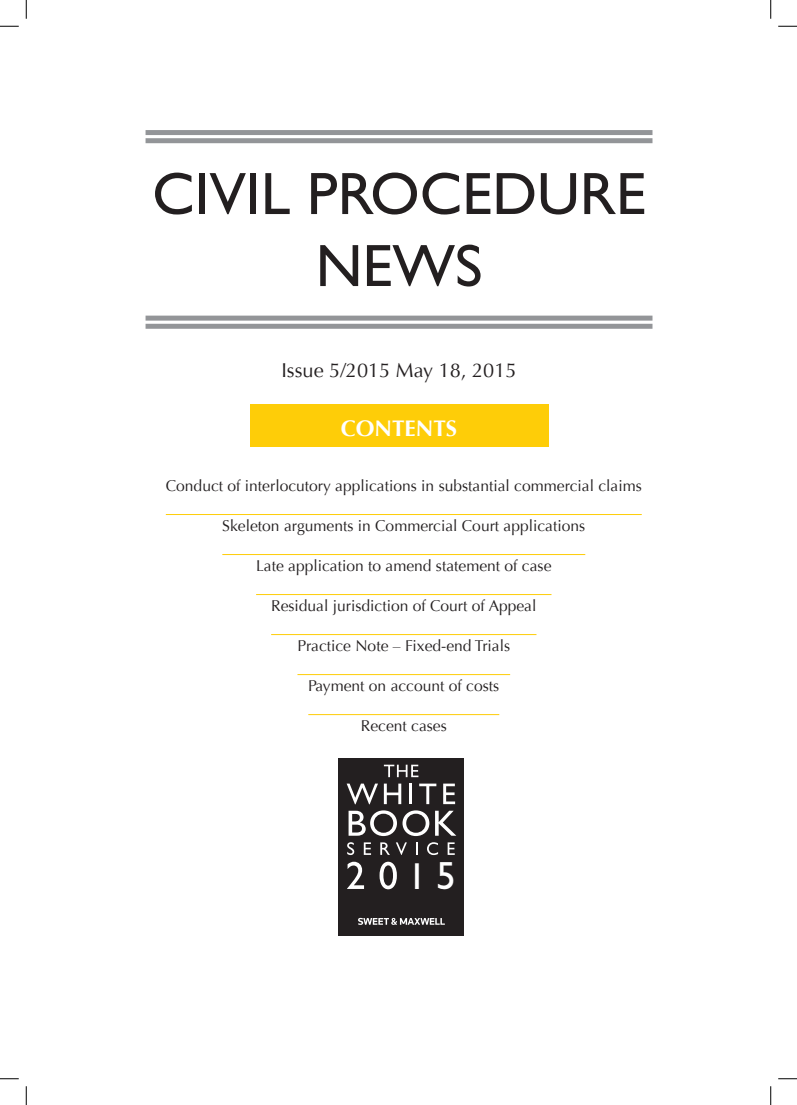
<style>
.page{position:relative;width:797px;height:1105px;background:#fff}
.page>*{position:absolute;margin:0;border:0;box-sizing:border-box;transform-origin:0 0}
.t1{font:60px/72px "Gill Sans";color:#231f20;text-align:center}
.t2{font:37.75px "Gill Sans";color:#fff;scale:1.11 1}
.t3{font:700 22.5px "Optima";color:#fff}
.t4{font:20px "Optima";color:#231f20}
.t5{font:15.62px "Optima";color:#231f20}
.s1{font-size:39.38px}
</style>
<div class="page">
<div style="left:145px;top:316px;width:507px;height:5px;background:#939598"></div>
<div style="left:145px;top:324px;width:507px;height:5px;background:#939598"></div>
<div style="left:339px;top:759px;width:125px;height:177px;background:#231f20"></div>
<svg style="left:384px;top:765px;width:34px;height:12px"></svg>
<svg style="left:346px;top:784px;width:32px;height:20px"></svg>
<svg style="left:384px;top:784px;width:17px;height:20px"></svg>
<hr style="left:409px;top:784px;width:3px;height:20px;background:#fff">
<svg style="left:419px;top:784px;width:17px;height:20px"></svg>
<svg style="left:443px;top:784px;width:12px;height:20px"></svg>
<svg style="left:348px;top:810px;width:81px;height:26px"></svg>
<svg style="left:435px;top:811px;width:21px;height:25px"></svg>
<svg style="left:347px;top:842px;width:7px;height:13px"></svg>
<svg style="left:364px;top:842px;width:7px;height:13px"></svg>
<svg style="left:380px;top:842px;width:10px;height:13px"></svg>
<svg style="left:396px;top:842px;width:11px;height:13px"></svg>
<svg style="left:416px;top:842px;width:1px;height:13px"></svg>
<svg style="left:427px;top:842px;width:11px;height:13px"></svg>
<svg style="left:447px;top:842px;width:8px;height:13px"></svg>
<svg style="left:347px;top:862px;width:17px;height:27px"></svg>
<svg style="left:379px;top:862px;width:18px;height:27px"></svg>
<svg style="left:358px;top:918px;width:87px;height:7px"></svg>
<div style="left:145px;top:130px;width:507px;height:5px;background:#939598"></div>
<div style="left:145px;top:138px;width:507px;height:5px;background:#939598"></div>
<div style="left:249px;top:404px;width:299px;height:43px;background:#fecd08"></div>
<hr style="left:166px;top:514px;width:475px;height:1px;background:#fecd08">
<hr style="left:222px;top:554px;width:363px;height:1px;background:#fecd08">
<hr style="left:256px;top:594px;width:295px;height:1px;background:#fecd08">
<hr style="left:271px;top:634px;width:265px;height:1px;background:#fecd08">
<hr style="left:297px;top:674px;width:213px;height:1px;background:#fecd08">
<hr style="left:308px;top:714px;width:191px;height:1px;background:#fecd08">
<svg style="left:0;top:25px;width:19px;height:2px"></svg>
<svg style="left:778px;top:25px;width:19px;height:2px"></svg>
<svg style="left:0;top:1078px;width:19px;height:1px"></svg>
<svg style="left:778px;top:1078px;width:19px;height:1px"></svg>
<svg style="left:25px;top:0;width:2px;height:19px"></svg>
<svg style="left:25px;top:1086px;width:2px;height:19px"></svg>
<svg style="left:770px;top:0;width:1px;height:19px"></svg>
<svg style="left:770px;top:1086px;width:1px;height:19px"></svg>
<h1 class="t1" style="left:152px;top:157px;width:495px">CIVIL PROCEDURE<br>NEWS</h1>
<p class="t4" style="left:281px;top:359px;width:237px">Issue 5/2015 May 18, 2015</p>
<h3 class="t3" style="left:341px;top:415px;width:118px">CONTENTS</h3>
<p class="t5" style="left:166px;top:477px;width:477px">Conduct of interlocutory applications in substantial commercial claims</p>
<p class="t5" style="left:222px;top:517px;width:364px">Skeleton arguments in Commercial Court applications</p>
<p class="t5" style="left:256px;top:557px;width:297px">Late application to amend statement of case</p>
<p class="t5" style="left:271px;top:597px;width:267px">Residual jurisdiction of Court of Appeal</p>
<p class="t5" style="left:297px;top:637px;width:214px">Practice Note – Fixed-end Trials</p>
<p class="t5" style="left:308px;top:677px;width:192px">Payment on account of costs</p>
<p class="t5" style="left:361px;top:717px;width:87px">Recent cases</p>
<h2 class="t2" style="left:412px;top:854px;width:41px">l <span class="s1">5</span></h2>
</div>
